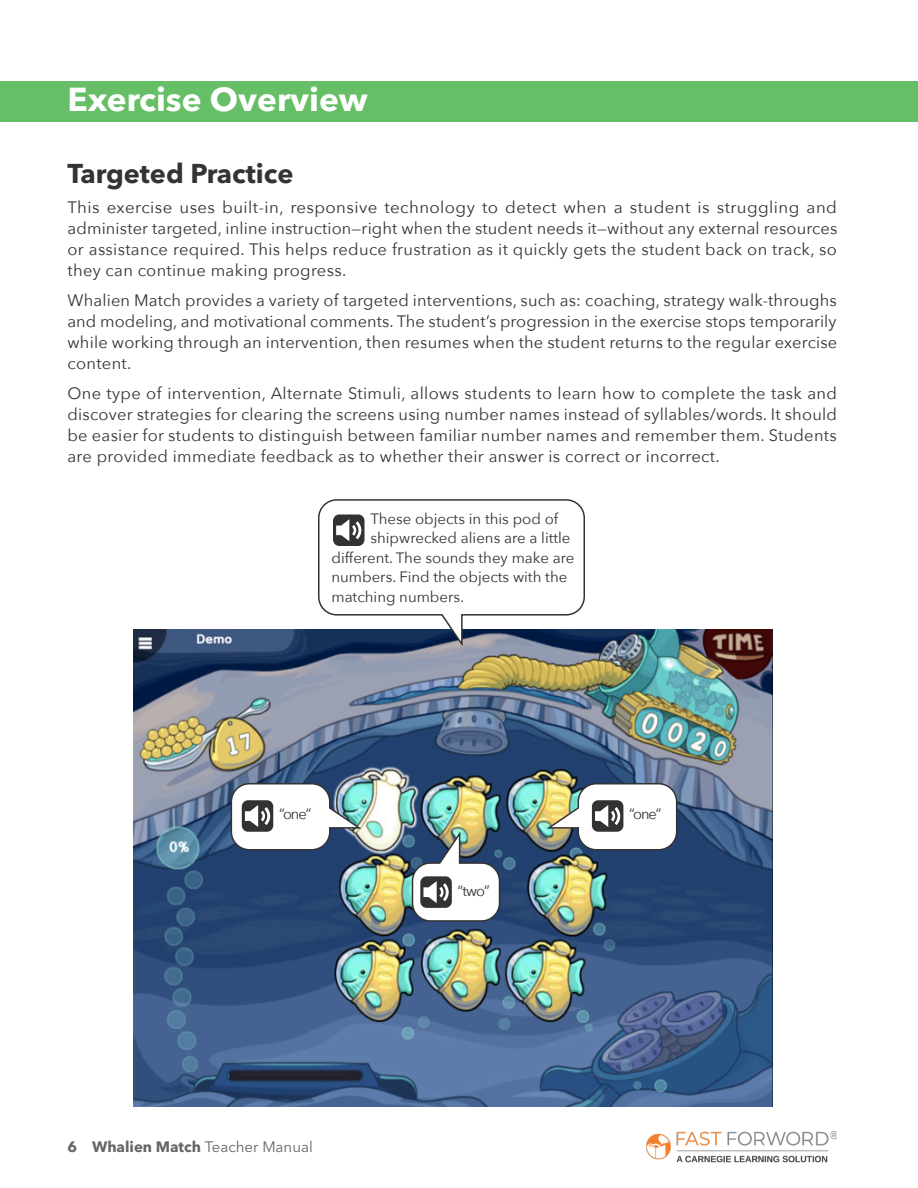
<style>
.page{position:relative;width:918px;height:1188px;background:#fff}
.page>*{position:absolute;margin:0;border:0;box-sizing:border-box;transform-origin:0 0}
.t1{font:700 33px "Avenir Next LT Pro";color:#fff}
.edited{font:700 27px "Avenir Next LT Pro";color:#333}
.edited-2{font:16.5px/21px "Avenir Next";letter-spacing:.02em;color:#333;text-align:justify}
.edited-3{font:15px "Avenir Next";color:#333}
.t2{font:700 15px "Avenir Next LT Pro";color:#666}
.s1{font-weight:400}
</style>
<div class="page">
<img style="left:134px;top:630px;width:638px;height:477px">
<svg style="left:544px;top:782px;width:134px;height:69px"></svg>
<svg style="left:411px;top:829px;width:90px;height:93px"></svg>
<svg style="left:230px;top:782px;width:134px;height:69px"></svg>
<svg style="left:317px;top:499px;width:269px;height:150px"></svg>
<img style="left:646px;top:1132px;width:191px;height:31px">
<div style="left:0;top:81px;width:918px;height:41px;background:#66be67"></div>
<h1 class="t1" style="left:68px;top:80px;width:302px">Exercise Overview</h1>
<p class="edited" style="left:68px;top:157px;width:228px">Targeted Practice</p>
<p class="edited-2" style="left:68px;top:196px;width:771px">This exercise uses built-in, responsive technology to detect when a student is struggling and administer targeted, inline instruction—right when the student needs it—without any external resources or assistance required. This helps reduce frustration as it quickly gets the student back on track, so they can continue making progress.</p>
<p class="edited-2" style="left:68px;top:289px;width:771px">Whalien Match provides a variety of targeted interventions, such as: coaching, strategy walk-throughs and modeling, and motivational comments. The student’s progression in the exercise stops temporarily while working through an intervention, then resumes when the student returns to the regular exercise content.</p>
<p class="edited-2" style="left:68px;top:382px;width:771px">One type of intervention, Alternate Stimuli, allows students to learn how to complete the task and discover strategies for clearing the screens using number names instead of syllables/words. It should be easier for students to distinguish between familiar number names and remember them. Students are provided immediate feedback as to whether their answer is correct or incorrect.</p>
<p class="edited-3" style="left:370px;top:506px;width:189px">These objects in this pod of</p>
<p class="edited-3" style="left:370px;top:525px;width:202px">shipwrecked aliens are a little</p>
<p class="edited-3" style="left:332px;top:545px;width:244px">different. The sounds they make are</p>
<p class="edited-3" style="left:332px;top:564px;width:237px">numbers. Find the objects with the</p>
<p class="edited-3" style="left:332px;top:584px;width:134px">matching numbers.</p>
<p class="edited-3" style="left:279px;top:801px;width:34px">“one”</p>
<p class="edited-3" style="left:458px;top:878px;width:34px">“two”</p>
<p class="edited-3" style="left:629px;top:801px;width:34px">“one”</p>
<p class="t2" style="left:68px;top:1138px;width:247px">6 Whalien Match <span class="s1">Teacher Manual</span></p>
</div>
